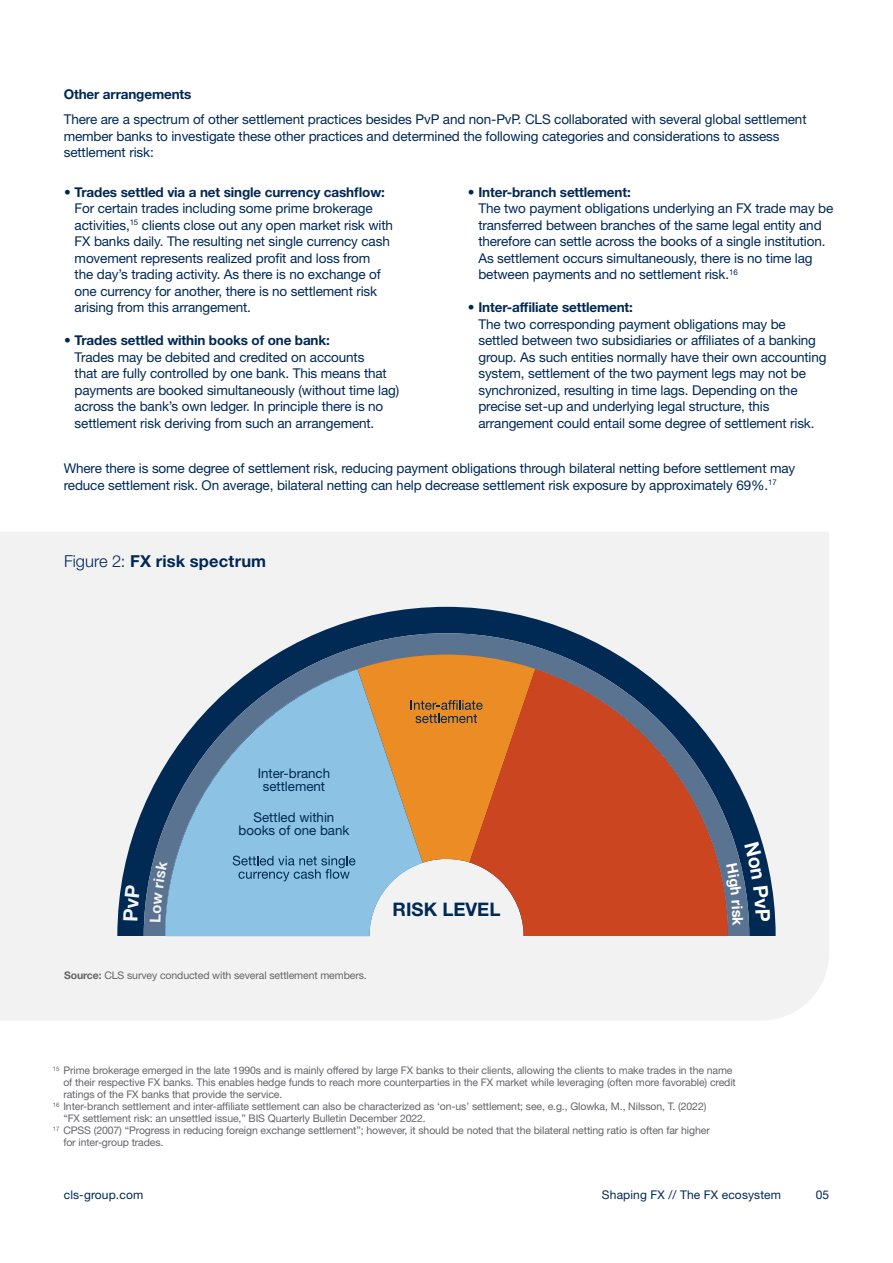
<style>
.page{position:relative;width:893px;height:1263px;background:#fff}
.page>*{position:absolute;margin:0;border:0;box-sizing:border-box;transform-origin:0 0}
.t1{font:700 18.6px "Helvetica Neue LT Std";color:#002954}
._4__Pull_out_quote{font:700 16.5px "Helvetica Neue LT Std";letter-spacing:.01em;color:#002855}
._4__New_Body__sub_su{font:13.5px/16.5px "Helvetica Neue LT Std";letter-spacing:-.01em;color:#002855}
._4__New_Body__sub_su-2{font:700 13.5px "Helvetica Neue LT Std";letter-spacing:-.01em;color:#002855}
.t2{font:13.35px/13.4px "Helvetica Neue LT Std";color:#002954;text-align:center}
.t3{font:12px "Helvetica Neue LT Std";letter-spacing:.01em;color:#002855}
._4__New_Body__sub_su-3{font:10.5px/12px "Helvetica Neue LT Std";letter-spacing:-.01em;color:#646469}
.s1{font-weight:700}
.s2{font-weight:300}
</style>
<div class="page">
<div style="left:0;top:532px;width:829px;height:488px;background:#f2f2f2"></div>
<svg style="left:117px;top:607px;width:659px;height:329px;fill:#f2f2f2"></svg>
<svg style="left:144px;top:633px;width:605px;height:303px;fill:#f2f2f2"></svg>
<svg style="left:469px;top:669px;width:259px;height:267px;fill:#cc4521"></svg>
<svg style="left:165px;top:669px;width:258px;height:267px;fill:#8cc2e3"></svg>
<svg style="left:233px;top:650px;width:304px;height:231px"></svg>
<svg style="left:123px;top:884px;width:17px;height:37px"></svg>
<svg style="left:150px;top:861px;width:18px;height:61px"></svg>
<svg style="left:726px;top:841px;width:44px;height:85px"></svg>
<p class="_4__New_Body__sub_su-2" style="left:64px;top:85px;width:129px">Other arrangements</p>
<p class="_4__New_Body__sub_su" style="left:64px;top:111px;width:744px">There are a spectrum of other settlement practices besides PvP and non-PvP. CLS collaborated with several global settlement member banks to investigate these other practices and determined the following categories and considerations to assess settlement risk:</p>
<p class="_4__New_Body__sub_su" style="left:75px;top:183px;width:320px;text-indent:-11px">• <span class="s1">Trades settled via a net single currency cashflow:<br></span>For certain trades including some prime brokerage activities,<sup>15</sup> clients close out any open market risk with FX banks daily. The resulting net single currency cash movement represents realized profit and loss from<br>the day’s trading activity. As there is no exchange of one currency for another, there is no settlement risk arising from this arrangement.</p>
<p class="_4__New_Body__sub_su" style="left:75px;top:332px;width:326px;text-indent:-11px">• <span class="s1">Trades settled within books of one bank:<br></span>Trades may be debited and credited on accounts<br>that are fully controlled by one bank. This means that payments are booked simultaneously (without time lag) across the bank’s own ledger. In principle there is no settlement risk deriving from such an arrangement.</p>
<p class="_4__New_Body__sub_su" style="left:478px;top:183px;width:357px;text-indent:-11px">• <span class="s1">Inter-branch settlement:<br></span>The two payment obligations underlying an FX trade may be transferred between branches of the same legal entity and therefore can settle across the books of a single institution.<br>As settlement occurs simultaneously, there is no time lag between payments and no settlement risk.<sup>16</sup></p>
<p class="_4__New_Body__sub_su" style="left:478px;top:299px;width:350px;text-indent:-11px">• <span class="s1">Inter-affiliate settlement:<br></span>The two corresponding payment obligations may be settled between two subsidiaries or affiliates of a banking group. As such entities normally have their own accounting system, settlement of the two payment legs may not be synchronized, resulting in time lags. Depending on the precise set-up and underlying legal structure, this arrangement could entail some degree of settlement risk.</p>
<p class="_4__New_Body__sub_su" style="left:64px;top:460px;width:733px">Where there is some degree of settlement risk, reducing payment obligations through bilateral netting before settlement may reduce settlement risk. On average, bilateral netting can help decrease settlement risk exposure by approximately 69%.<sup>17</sup></p>
<p class="_4__Pull_out_quote" style="left:64px;top:551px;width:204px"><span class="s2">Figure 2:</span> FX risk spectrum</p>
<p class="t2" style="left:258px;top:766px;width:74px">Inter-branch settlement</p>
<p class="t2" style="left:238px;top:810px;width:112px">Settled within books of one bank</p>
<p class="_4__New_Body__sub_su-3" style="left:64px;top:969px;width:304px"><span class="s1">Source:</span> CLS survey conducted with several settlement members.</p>
<h1 class="t1" style="left:393px;top:898px;width:109px">RISK LEVEL</h1>
<p class="_4__New_Body__sub_su-3" style="left:63px;top:1064px;width:674px;text-indent:-11px"><sup>15</sup> Prime brokerage emerged in the late 1990s and is mainly offered by large FX banks to their clients, allowing the clients to make trades in the name of their respective FX banks. This enables hedge funds to reach more counterparties in the FX market while leveraging (often more favorable) credit ratings of the FX banks that provide the service.</p>
<p class="_4__New_Body__sub_su-3" style="left:63px;top:1100px;width:645px;text-indent:-11px"><sup>16</sup> Inter-branch settlement and inter-affiliate settlement can also be characterized as ‘on-us’ settlement; see, e.g., Glowka, M., Nilsson, T. (2022) “FX settlement risk: an unsettled issue,” BIS Quarterly Bulletin December 2022.</p>
<p class="_4__New_Body__sub_su-3" style="left:63px;top:1124px;width:648px;text-indent:-11px"><sup>17</sup> CPSS (2007) “Progress in reducing foreign exchange settlement”; however, it should be noted that the bilateral netting ratio is often far higher for inter-group trades.</p>
<p class="t3" style="left:64px;top:1188px;width:81px">cls-group.com</p>
<p class="t3" style="left:602px;top:1188px;width:181px">Shaping FX // The FX ecosystem</p>
<p class="t3" style="left:816px;top:1188px;width:15px">05</p>
</div>
